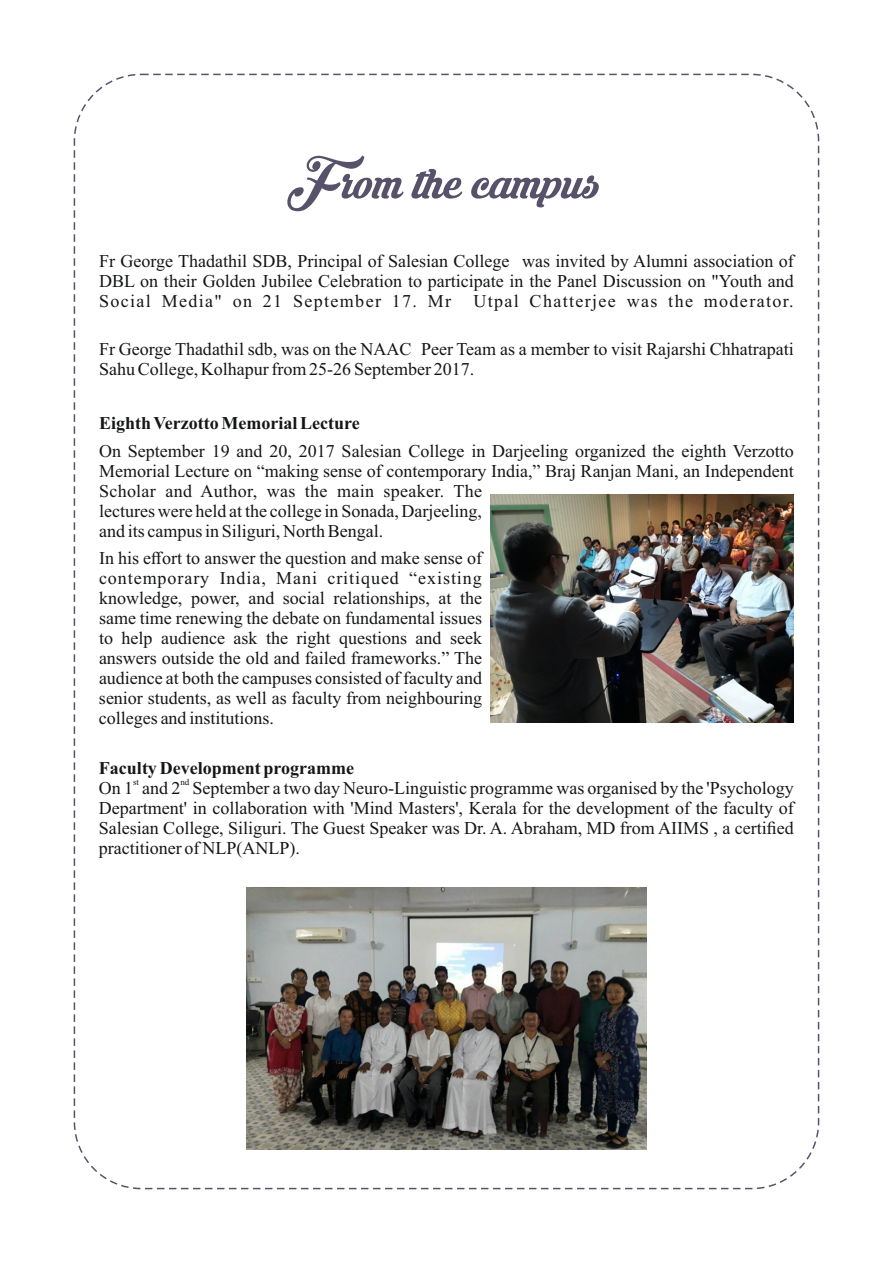
<style>
.page{position:relative;width:893px;height:1263px;background:#fff}
.page>*{position:absolute;margin:0;border:0;box-sizing:border-box;transform-origin:0 0}
.t1{font:52.65px "Krinkes Decor PERSONALUSE";color:#57526a}
.t2{font:18px/20px "Times New Roman";color:#151616;text-align:justify}
.t3{font:700 18px "Times New Roman";color:#151616}
.t4{font:9px "Times New Roman";color:#151616}
</style>
<div class="page">
<img style="left:491px;top:495px;width:303px;height:227px">
<img style="left:246px;top:887px;width:401px;height:263px">
<h1 class="t1" style="left:287px;top:159px;width:314px">From the campus</h1>
<p class="t2" style="left:99px;top:253px;width:696px">Fr George Thadathil SDB, Principal of Salesian College was invited by Alumni association of DBL on their Golden Jubilee Celebration to participate in the Panel Discussion on "Youth and Social Media" on 21 September 17. Mr Utpal Chatterjee was the moderator.</p>
<p class="t2" style="left:99px;top:340px;width:696px">Fr George Thadathil sdb, was on the NAAC Peer Team as a member to visit Rajarshi Chhatrapati<br>Sahu College, Kolhapur from 25-26 September 2017.</p>
<p class="t3" style="left:99px;top:417px;width:262px">Eighth Verzotto Memorial Lecture</p>
<p class="t2" style="left:99px;top:443px;width:696px;text-align:left">On September 19 and 20, 2017 Salesian College in Darjeeling organized the eighth Verzotto Memorial Lecture on “making sense of contemporary India,” Braj Ranjan Mani, an Independent Scholar and Author, was the main speaker. The<br>lectures were held at the college in Sonada, Darjeeling,<br>and its campus in Siliguri, North Bengal.</p>
<p class="t2" style="left:99px;top:550px;width:385px">In his effort to answer the question and make sense of contemporary India, Mani critiqued “existing knowledge, power, and social relationships, at the same time renewing the debate on fundamental issues to help audience ask the right questions and seek answers outside the old and failed frameworks.” The audience at both the campuses consisted of faculty and senior students, as well as faculty from neighbouring colleges and institutions.</p>
<p class="t3" style="left:99px;top:761px;width:257px">Faculty Development programme</p>
<p class="t2" style="left:99px;top:779px;width:696px">On 1 and 2 September a two day Neuro-Linguistic programme was organised by the 'Psychology</p>
<p class="t4" style="left:133px;top:778px;width:8px">st</p>
<p class="t4" style="left:180px;top:778px;width:10px">nd</p>
<p class="t2" style="left:99px;top:799px;width:696px">Department' in collaboration with 'Mind Masters', Kerala for the development of the faculty of Salesian College, Siliguri. The Guest Speaker was Dr. A. Abraham, MD from AIIMS , a certified practitioner of NLP(ANLP).</p>
</div>
